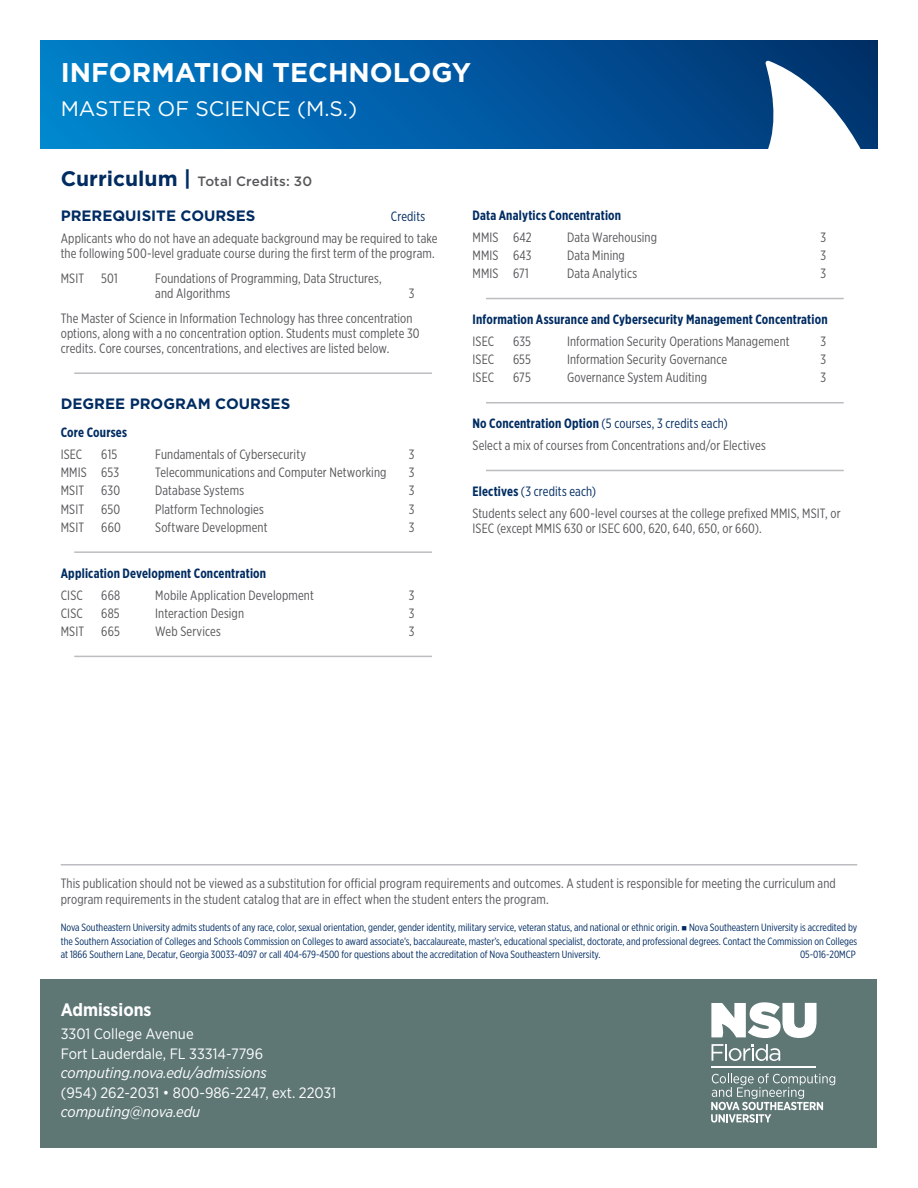
<style>
.page{position:relative;width:918px;height:1188px;background:#fff}
.page>*{position:absolute;margin:0;border:0;box-sizing:border-box;transform-origin:0 0}
.Degree_Headline{font:700 27px "Gotham";color:#fff}
.Degree_Level{font:21px "Gotham";color:#fff}
.t1{font:700 18px "Gotham Narrow";color:#fff}
.t2{font:15px/19.5px "Gotham Narrow";color:#fff}
.Bold_Course_Header{font:700 15px "Gotham";color:#002c62}
.t3{font:italic 15px "Gotham Narrow";color:#fff}
.Courses{font:13.5px/15px "Gotham X Narrow";letter-spacing:.01em;color:#57585a}
.Small_Text{font:13.5px/16.2px "Gotham X Narrow";letter-spacing:.01em;color:#57585a}
.Courses_titles{font:700 13.5px "Gotham X Narrow";letter-spacing:.015em;color:#002c62}
.Courses_titles-2{font:13.5px "Gotham X Narrow";letter-spacing:.01em;color:#002c62}
.t4{font:500 13.5px "Gotham";letter-spacing:.01em;color:#57585a}
.Bold_Course_Header-2{font:13.5px "Gotham X Narrow";letter-spacing:.01em;color:#002c62}
.Legal_Statement{font:10.5px/13.5px "Gotham X Narrow";color:#002c62;text-align:justify}
.s1{font-weight:700;font-size:21px;color:#002c62}
.s2{font-weight:700}
.s3{font-style:italic}
</style>
<div class="page">
<div style="left:40px;top:40px;width:838px;height:108px;background:linear-gradient(to right,#0082d1,#01316f)"></div>
<div style="left:40px;top:979px;width:838px;height:169px;background:#5e7775"></div>
<svg style="left:765px;top:60px;width:97px;height:89px"></svg>
<hr style="left:74px;top:372px;width:358px;height:2px;background:#bcbdc0">
<hr style="left:74px;top:551px;width:358px;height:2px;background:#bcbdc0">
<hr style="left:74px;top:656px;width:358px;height:1px;background:#bcbdc0">
<hr style="left:486px;top:298px;width:358px;height:1px;background:#bcbdc0">
<hr style="left:486px;top:402px;width:358px;height:1px;background:#bcbdc0">
<hr style="left:486px;top:470px;width:358px;height:1px;background:#bcbdc0">
<hr style="left:61px;top:864px;width:796px;height:2px;background:#bcbdc0">
<hr style="left:711px;top:1067px;width:105px;height:1px;background:#fff">
<svg style="left:712px;top:1044px;width:68px;height:17px"></svg>
<svg style="left:711px;top:1002px;width:106px;height:36px"></svg>
<svg style="left:711px;top:1074px;width:124px;height:49px"></svg>
<p class="Degree_Headline" style="left:61px;top:55px;width:412px">INFORMATION TECHNOLOGY</p>
<p class="Degree_Level" style="left:61px;top:95px;width:298px">MASTER OF SCIENCE (M.S.)</p>
<p class="t4" style="left:61px;top:172px;width:253px"><span class="s1">Curriculum |</span> Total Credits: 30</p>
<p class="Bold_Course_Header" style="left:61px;top:206px;width:196px">PREREQUISITE COURSES</p>
<p class="Bold_Course_Header-2" style="left:391px;top:208px;width:36px">Credits</p>
<p class="Courses" style="left:61px;top:231px;width:378px">Applicants who do not have an adequate background may be required to take the following 500-level graduate course during the first term of the program.</p>
<p class="Courses" style="left:61px;top:271px;width:25px">MSIT</p>
<p class="Courses" style="left:101px;top:271px;width:18px">501</p>
<p class="Courses" style="left:155px;top:271px;width:228px">Foundations of Programming, Data Structures, and Algorithms</p>
<p class="Courses" style="left:409px;top:286px;width:7px">3</p>
<p class="Courses" style="left:61px;top:311px;width:360px">The Master of Science in Information Technology has three concentration options, along with a no concentration option. Students must complete 30 credits. Core courses, concentrations, and electives are listed below.</p>
<p class="Bold_Course_Header" style="left:61px;top:393px;width:231px">DEGREE PROGRAM COURSES</p>
<p class="Courses_titles" style="left:61px;top:424px;width:68px">Core Courses</p>
<p class="Courses" style="left:61px;top:447px;width:23px">ISEC</p>
<p class="Courses" style="left:101px;top:447px;width:17px">615</p>
<p class="Courses" style="left:155px;top:447px;width:152px">Fundamentals of Cybersecurity</p>
<p class="Courses" style="left:409px;top:447px;width:7px">3</p>
<p class="Courses" style="left:61px;top:465px;width:60px">MMIS 653</p>
<p class="Courses" style="left:155px;top:465px;width:233px">Telecommunications and Computer Networking</p>
<p class="Courses" style="left:409px;top:465px;width:7px">3</p>
<p class="Courses" style="left:61px;top:483px;width:25px">MSIT</p>
<p class="Courses" style="left:101px;top:483px;width:21px">630</p>
<p class="Courses" style="left:155px;top:483px;width:90px">Database Systems</p>
<p class="Courses" style="left:409px;top:483px;width:7px">3</p>
<p class="Courses" style="left:61px;top:501px;width:25px">MSIT</p>
<p class="Courses" style="left:101px;top:501px;width:21px">650</p>
<p class="Courses" style="left:155px;top:501px;width:110px">Platform Technologies</p>
<p class="Courses" style="left:409px;top:501px;width:7px">3</p>
<p class="Courses" style="left:61px;top:519px;width:25px">MSIT</p>
<p class="Courses" style="left:101px;top:519px;width:21px">660</p>
<p class="Courses" style="left:155px;top:519px;width:114px">Software Development</p>
<p class="Courses" style="left:409px;top:519px;width:7px">3</p>
<p class="Courses_titles" style="left:61px;top:565px;width:207px">Application Development Concentration</p>
<p class="Courses" style="left:61px;top:587px;width:24px">CISC</p>
<p class="Courses" style="left:101px;top:587px;width:21px">668</p>
<p class="Courses" style="left:155px;top:587px;width:160px">Mobile Application Development</p>
<p class="Courses" style="left:409px;top:587px;width:7px">3</p>
<p class="Courses" style="left:61px;top:605px;width:24px">CISC</p>
<p class="Courses" style="left:101px;top:605px;width:20px">685</p>
<p class="Courses" style="left:155px;top:605px;width:90px">Interaction Design</p>
<p class="Courses" style="left:409px;top:605px;width:7px">3</p>
<p class="Courses" style="left:61px;top:624px;width:25px">MSIT</p>
<p class="Courses" style="left:101px;top:624px;width:20px">665</p>
<p class="Courses" style="left:155px;top:624px;width:67px">Web Services</p>
<p class="Courses" style="left:409px;top:624px;width:7px">3</p>
<p class="Courses_titles" style="left:472px;top:207px;width:150px">Data Analytics Concentration</p>
<p class="Courses" style="left:472px;top:229px;width:61px">MMIS 642</p>
<p class="Courses" style="left:567px;top:229px;width:92px">Data Warehousing</p>
<p class="Courses" style="left:821px;top:229px;width:7px">3</p>
<p class="Courses" style="left:472px;top:248px;width:61px">MMIS 643</p>
<p class="Courses" style="left:567px;top:248px;width:59px">Data Mining</p>
<p class="Courses" style="left:821px;top:248px;width:7px">3</p>
<p class="Courses" style="left:472px;top:266px;width:58px">MMIS 671</p>
<p class="Courses" style="left:567px;top:266px;width:72px">Data Analytics</p>
<p class="Courses" style="left:821px;top:266px;width:7px">3</p>
<p class="Courses_titles" style="left:472px;top:311px;width:357px">Information Assurance and Cybersecurity Management Concentration</p>
<p class="Courses" style="left:472px;top:334px;width:23px">ISEC</p>
<p class="Courses" style="left:513px;top:334px;width:19px">635</p>
<p class="Courses" style="left:567px;top:334px;width:224px">Information Security Operations Management</p>
<p class="Courses" style="left:821px;top:334px;width:7px">3</p>
<p class="Courses" style="left:472px;top:352px;width:23px">ISEC</p>
<p class="Courses" style="left:513px;top:352px;width:19px">655</p>
<p class="Courses" style="left:567px;top:352px;width:162px">Information Security Governance</p>
<p class="Courses" style="left:821px;top:352px;width:7px">3</p>
<p class="Courses" style="left:472px;top:370px;width:23px">ISEC</p>
<p class="Courses" style="left:513px;top:370px;width:19px">675</p>
<p class="Courses" style="left:567px;top:370px;width:142px">Governance System Auditing</p>
<p class="Courses" style="left:821px;top:370px;width:7px">3</p>
<p class="Courses_titles-2" style="left:472px;top:416px;width:257px"><span class="s2">No Concentration Option</span> (5 courses, 3 credits each)</p>
<p class="Courses" style="left:472px;top:438px;width:295px">Select a mix of courses from Concentrations and/or Electives</p>
<p class="Courses_titles-2" style="left:472px;top:483px;width:125px"><span class="s2">Electives</span> (3 credits each)</p>
<p class="Courses" style="left:472px;top:506px;width:370px">Students select any 600-level courses at the college prefixed MMIS, MSIT, or<br>ISEC (except MMIS 630 or ISEC 600, 620, 640, 650, or 660).</p>
<p class="Small_Text" style="left:61px;top:875px;width:777px">This publication should not be viewed as a substitution for official program requirements and outcomes. A student is responsible for meeting the curriculum and program requirements in the student catalog that are in effect when the student enters the program.</p>
<p class="Legal_Statement" style="left:61px;top:921px;width:798px">Nova Southeastern University admits students of any race, color, sexual orientation, gender, gender identity, military service, veteran status, and national or ethnic origin. ■ Nova Southeastern University is accredited by the Southern Association of Colleges and Schools Commission on Colleges to award associate’s, baccalaureate, master’s, educational specialist, doctorate, and professional degrees. Contact the Commission on Colleges at 1866 Southern Lane, Decatur, Georgia 30033-4097 or call 404-679-4500 for questions about the accreditation of Nova Southeastern University.</p>
<p class="Legal_Statement" style="left:800px;top:948px;width:57px">05-016-20MCP</p>
<p class="t1" style="left:61px;top:999px;width:92px">Admissions</p>
<p class="t2" style="left:61px;top:1024px;width:277px">3301 College Avenue<br>Fort Lauderdale, FL 33314-7796 <span class="s3">computing.nova.edu/admissions<br></span>(954) 262-2031 • 800-986-2247, ext. 22031</p>
<p class="t3" style="left:61px;top:1103px;width:141px">computing@nova.edu</p>
</div>
